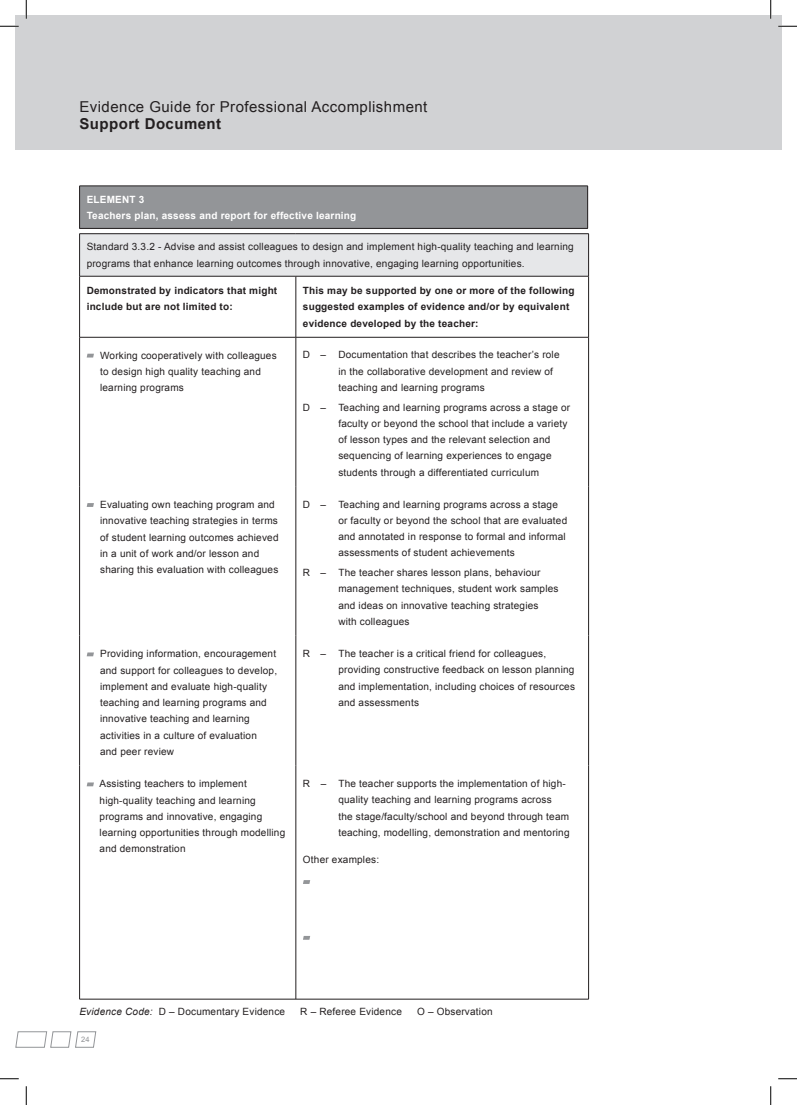
<style>
.page{position:relative;width:797px;height:1105px;background:#fff}
.page>*{position:absolute;margin:0;border:0;box-sizing:border-box;transform-origin:0 0}
.t1{font:15px "Arial";letter-spacing:.03em;color:#231f20}
.t2{font:700 15px "Arial";letter-spacing:.03em;color:#231f20}
.t3{font:10px/16.2px "Arial";letter-spacing:.02em;color:#231f20}
.t4{font:700 10px/16.2px "Arial";letter-spacing:.02em;color:#231f20}
.t5{font:700 10px/16.2px "Arial";letter-spacing:.02em;color:#fff}
.t6{font:7.5px "Arial";color:#939598}
.s1{font-style:italic}
</style>
<div class="page">
<div style="left:16px;top:16px;width:754px;height:134px;background:#d1d2d4"></div>
<svg style="left:15px;top:1031px;width:81px;height:17px"></svg>
<div style="left:770px;top:16px;width:11px;height:134px;background:#d1d2d4"></div>
<div style="left:80px;top:186px;width:507px;height:42px;background:#939598"></div>
<hr style="left:79px;top:186px;width:509px;height:1px;background:#231f20">
<hr style="left:79px;top:186px;width:1px;height:42px;background:#231f20">
<hr style="left:587px;top:186px;width:1px;height:42px;background:#231f20">
<hr style="left:79px;top:228px;width:509px;height:1px;background:#231f20">
<div style="left:80px;top:234px;width:508px;height:42px;background:#e6e7e9"></div>
<hr style="left:295px;top:276px;width:1px;height:61px;background:#231f20">
<hr style="left:295px;top:337px;width:1px;height:149px;background:#231f20">
<hr style="left:79px;top:766px;width:1px;height:233px;background:#231f20">
<hr style="left:295px;top:766px;width:1px;height:233px;background:#231f20">
<hr style="left:588px;top:766px;width:1px;height:233px;background:#231f20">
<hr style="left:79px;top:999px;width:509px;height:1px;background:#231f20">
<hr style="left:79px;top:233px;width:217px;height:1px;background:#231f20">
<hr style="left:79px;top:234px;width:1px;height:42px;background:#231f20">
<hr style="left:296px;top:233px;width:292px;height:1px;background:#231f20">
<hr style="left:588px;top:234px;width:1px;height:42px;background:#231f20">
<hr style="left:79px;top:276px;width:217px;height:1px;background:#231f20">
<hr style="left:79px;top:276px;width:1px;height:61px;background:#231f20">
<hr style="left:296px;top:276px;width:292px;height:1px;background:#231f20">
<hr style="left:588px;top:276px;width:1px;height:61px;background:#231f20">
<hr style="left:79px;top:337px;width:217px;height:1px;background:#231f20">
<hr style="left:79px;top:337px;width:1px;height:149px;background:#231f20">
<hr style="left:296px;top:337px;width:292px;height:1px;background:#231f20">
<hr style="left:588px;top:337px;width:1px;height:149px;background:#231f20">
<hr style="left:79px;top:486px;width:1px;height:150px;background:#231f20">
<hr style="left:295px;top:486px;width:1px;height:150px;background:#231f20">
<hr style="left:588px;top:486px;width:1px;height:150px;background:#231f20">
<hr style="left:79px;top:636px;width:1px;height:130px;background:#231f20">
<hr style="left:295px;top:636px;width:1px;height:130px;background:#231f20">
<hr style="left:588px;top:636px;width:1px;height:130px;background:#231f20">
<svg style="left:87px;top:354px;width:7px;height:3px"></svg>
<svg style="left:87px;top:503px;width:7px;height:4px"></svg>
<svg style="left:87px;top:652px;width:7px;height:4px"></svg>
<svg style="left:87px;top:782px;width:7px;height:4px"></svg>
<svg style="left:303px;top:880px;width:7px;height:4px"></svg>
<svg style="left:303px;top:936px;width:7px;height:4px"></svg>
<svg style="left:0;top:25px;width:19px;height:2px"></svg>
<svg style="left:778px;top:25px;width:19px;height:2px"></svg>
<svg style="left:0;top:1078px;width:19px;height:1px"></svg>
<svg style="left:778px;top:1078px;width:19px;height:1px"></svg>
<svg style="left:25px;top:0;width:2px;height:19px"></svg>
<svg style="left:25px;top:1086px;width:2px;height:19px"></svg>
<svg style="left:770px;top:0;width:1px;height:19px"></svg>
<svg style="left:770px;top:1086px;width:1px;height:19px"></svg>
<h1 class="t1" style="left:79px;top:99px;width:349px">Evidence Guide for Professional Accomplishment</h1>
<h1 class="t2" style="left:79px;top:116px;width:143px">Support Document</h1>
<p class="t5" style="left:87px;top:191px;width:271px">ELEMENT 3<br>Teachers plan, assess and report for effective learning</p>
<p class="t3" style="left:87px;top:239px;width:488px">Standard 3.3.2 - Advise and assist colleagues to design and implement high-quality teaching and learning programs that enhance learning outcomes through innovative, engaging learning opportunities.</p>
<p class="t4" style="left:87px;top:283px;width:192px">Demonstrated by indicators that might include but are not limited to:</p>
<p class="t4" style="left:303px;top:283px;width:273px">This may be supported by one or more of the following suggested examples of evidence and/or by equivalent evidence developed by the teacher:</p>
<p class="t3" style="left:100px;top:347px;width:178px">Working cooperatively with colleagues to design high quality teaching and learning programs</p>
<p class="t3" style="left:338px;top:347px;width:223px;text-indent:-35px">D – Documentation that describes the teacher’s role in the collaborative development and review of teaching and learning programs</p>
<p class="t3" style="left:338px;top:399px;width:233px;text-indent:-35px">D – Teaching and learning programs across a stage or faculty or beyond the school that include a variety of lesson types and the relevant selection and sequencing of learning experiences to engage students through a differentiated curriculum</p>
<p class="t3" style="left:100px;top:496px;width:180px">Evaluating own teaching program and innovative teaching strategies in terms of student learning outcomes achieved in a unit of work and/or lesson and sharing this evaluation with colleagues</p>
<p class="t3" style="left:338px;top:496px;width:230px;text-indent:-35px">D – Teaching and learning programs across a stage or faculty or beyond the school that are evaluated and annotated in response to formal and informal assessments of student achievements</p>
<p class="t3" style="left:338px;top:565px;width:222px;text-indent:-35px">R – The teacher shares lesson plans, behaviour management techniques, student work samples and ideas on innovative teaching strategies with colleagues</p>
<p class="t3" style="left:100px;top:646px;width:178px">Providing information, encouragement and support for colleagues to develop, implement and evaluate high-quality teaching and learning programs and innovative teaching and learning activities in a culture of evaluation<br>and peer review</p>
<p class="t3" style="left:338px;top:645px;width:238px;text-indent:-35px">R – The teacher is a critical friend for colleagues, providing constructive feedback on lesson planning and implementation, including choices of resources and assessments</p>
<p class="t3" style="left:100px;top:776px;width:187px">Assisting teachers to implement high-quality teaching and learning programs and innovative, engaging learning opportunities through modelling and demonstration</p>
<p class="t3" style="left:338px;top:775px;width:233px;text-indent:-35px">R – The teacher supports the implementation of high&shy;quality teaching and learning programs across<br>the stage/faculty/school and beyond through team teaching, modelling, demonstration and mentoring</p>
<p class="t3" style="left:303px;top:851px;width:78px">Other examples:</p>
<p class="t3" style="left:79px;top:1003px;width:207px"><span class="s1">Evidence Code:</span> D – Documentary Evidence</p>
<p class="t3" style="left:300px;top:1003px;width:103px">R – Referee Evidence</p>
<p class="t3" style="left:417px;top:1003px;width:77px">O – Observation</p>
<p class="t6" style="left:81px;top:1035px;width:10px">24</p>
</div>
